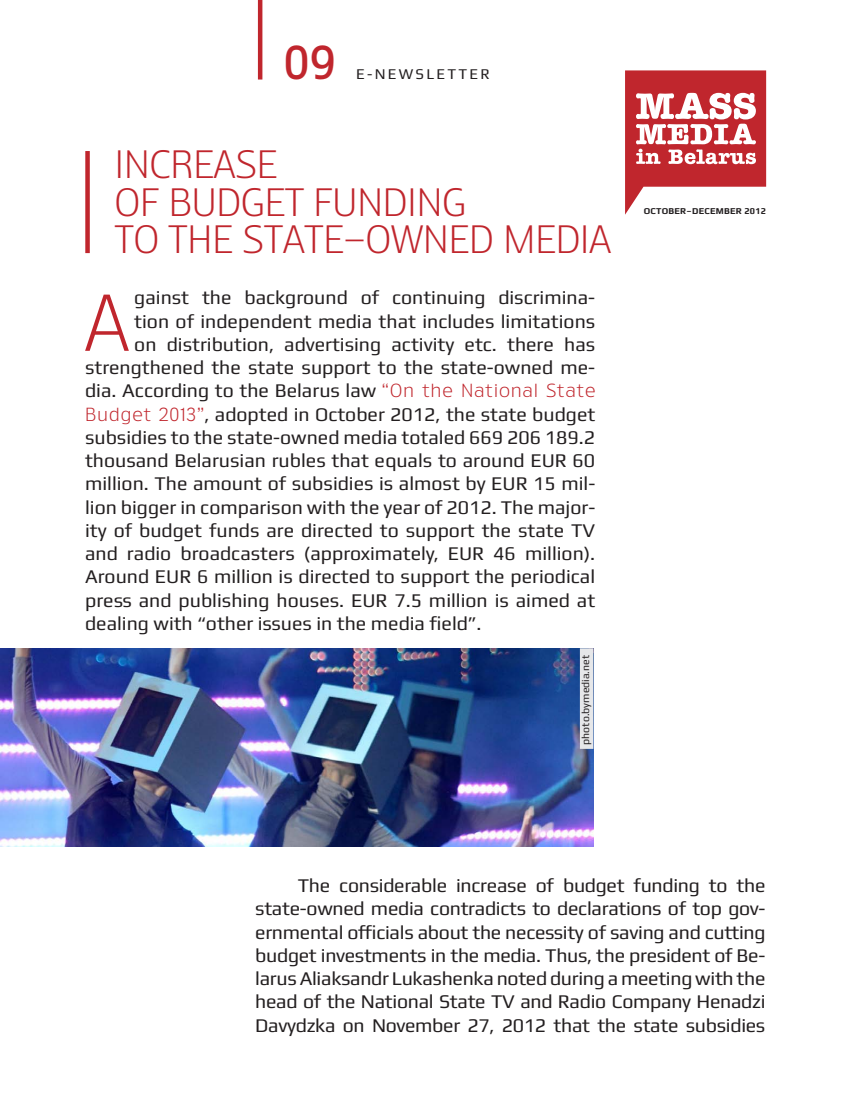
<style>
.page{position:relative;width:851px;height:1106px;background:#fff}
.page>*{position:absolute;margin:0;border:0;box-sizing:border-box;transform-origin:0 0}
.t1{font:300 76.2px "Truth CYR";color:#c0262d}
.t2{font:45px "Truth CYR";color:#c0262d}
.t3{font:300 37.5px/37.5px "Truth CYR";color:#c0262d}
.t4{font:19.5px/23.2px "Play";color:#231f20;text-align:justify}
.t5{font:15px "Play";color:#231f20}
.t6{font:10.5px "Play";color:#231f20}
.t7{font:700 9px "Play";letter-spacing:.03em;color:#231f20}
.s1{font-family:"Truth CYR";font-weight:300;font-size:18px;color:#c0262d}
</style>
<div class="page">
<svg style="left:625px;top:70px;width:141px;height:145px"></svg>
<hr style="left:258px;top:0;width:4px;height:80px;background:#c0262d">
<div style="left:85px;top:151px;width:5px;height:102px;background:#c0262d"></div>
<img style="left:0;top:648px;width:593px;height:198px">
<div style="left:579px;top:648px;width:14px;height:101px;background:#e6e7e9"></div>
<p class="t2" style="left:284px;top:36px;width:52px">09</p>
<p class="t5" style="left:356px;top:65px;width:70px">E-NEWSLE</p>
<p class="t5" style="left:447px;top:65px;width:33px">TTER</p>
<p class="t3" style="left:115px;top:146px;width:221px">INCREASE<br>OF BUDGET FUN</p>
<p class="t3" style="left:383px;top:184px;width:84px">DING</p>
<p class="t3" style="left:115px;top:221px;width:76px">TO THE</p>
<p class="t3" style="left:242px;top:221px;width:370px">STATE-OWNED MEDIA</p>
<p class="t1" style="left:85px;top:278px;width:45px">A</p>
<p class="t4" style="left:134px;top:286px;width:462px">gainst the background of continuing discrimina-</p>
<p class="t4" style="left:134px;top:309px;width:462px">tion of independent media that includes limitations</p>
<p class="t4" style="left:134px;top:332px;width:462px">on distribution, advertising activity etc. there has</p>
<p class="t4" style="left:85px;top:355px;width:511px">strengthened the state support to the state-owned me-</p>
<p class="t4" style="left:85px;top:379px;width:511px">dia. According to the Belarus law <span class="s1">“O n the N ational State</span></p>
<p class="t4" style="left:85px;top:402px;width:511px"><span class="s1">Budget 2013”</span>, adopted in October 2012, the state budget</p>
<p class="t4" style="left:85px;top:425px;width:511px">subsidies to the state-owned media totaled 669 206 189.2</p>
<p class="t4" style="left:85px;top:448px;width:511px">thousand Belarusian rubles that equals to around EUR 60</p>
<p class="t4" style="left:85px;top:472px;width:511px">million. The amount of subsidies is almost by EUR 15 mil-</p>
<p class="t4" style="left:85px;top:495px;width:511px">lion bigger in comparison with the year of 2012. The major-</p>
<p class="t4" style="left:85px;top:518px;width:511px">ity of budget funds are directed to support the state TV</p>
<p class="t4" style="left:85px;top:541px;width:375px">and radio broadcasters (approximately, EUR</p>
<p class="t4" style="left:493px;top:541px;width:103px">46 million).</p>
<p class="t4" style="left:85px;top:565px;width:83px">Around EUR</p>
<p class="t4" style="left:85px;top:565px;width:511px;text-indent:112px">6 million is directed to support the periodical press and publishing houses. EUR 7.5 million is aimed at dealing with “other issues in the media field”.</p>
<p class="t6" style="left:579px;top:744px;width:91px;rotate:-90deg">photo.bymedia.net</p>
<p class="t7" style="left:643px;top:206px;width:124px">OCTOBER–DECEMBER 2012</p>
<p class="t4" style="left:255px;top:873px;width:511px;text-indent:43px">The considerable increase of budget funding to the state-owned media contradicts to declarations of top gov&shy;ernmental officials about the necessity of saving and cutting budget investments in the media. Thus, the president of Be&shy;larus Aliaksandr Lukashenka noted during a meeting with the head of the National State TV and Radio Company Henadzi Davydzka on November 27, 2012 that the state subsidies</p>
</div>
